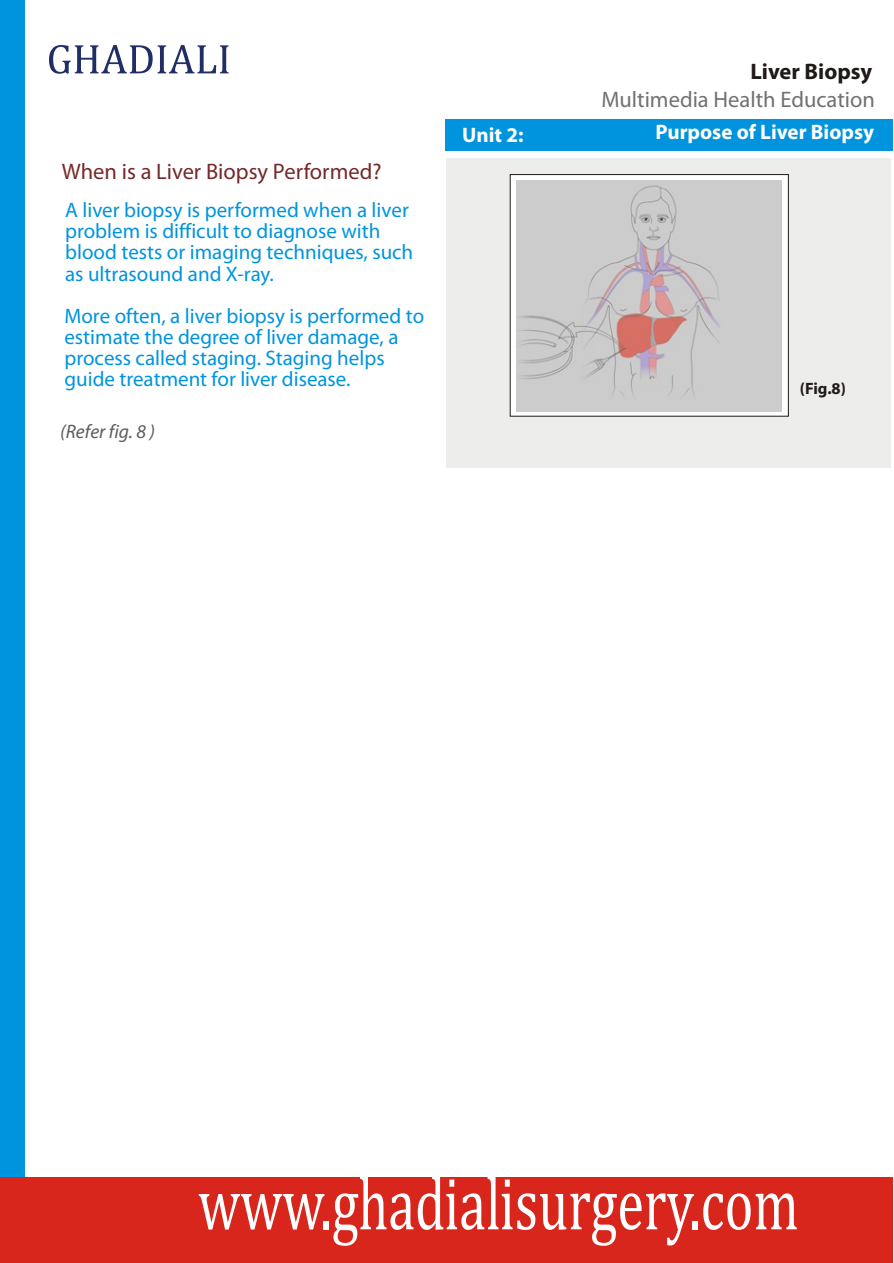
<style>
.page{position:relative;width:894px;height:1263px;background:#fff}
.page>*{position:absolute;margin:0;border:0;box-sizing:border-box;transform-origin:0 0}
.t1{font:75.6px "Cambria Math";color:#fff;scale:.72 1}
.t2{font:22.5px "Myriad Pro";color:#75292b}
.t3{font:22.5px "Myriad Pro";color:#737070}
.t4{font:700 22.5px "Myriad Pro";color:#1f1a17}
.t5{font:21px/21.1px "Myriad Pro";color:#0094de}
.t6{font:700 21px "Myriad Pro";color:#fff}
.t7{font:italic 19.5px "Myriad Pro";color:#615c5c}
.t8{font:700 16.5px "Myriad Pro";color:#1f1a17}
</style>
<div class="page">
<div style="left:0;top:0;width:25px;height:1189px;background:#0094de"></div>
<div style="left:0;top:1177px;width:893px;height:86px;background:#d9261c"></div>
<div style="left:446px;top:158px;width:445px;height:310px;background:#ededeb"></div>
<div style="left:445px;top:119px;width:448px;height:31px;background:#0094de"></div>
<div style="left:510px;top:174px;width:279px;height:243px;background:#fff;border:1px solid #1f1a17"></div>
<img style="left:516px;top:180px;width:266px;height:232px">
<svg style="left:49px;top:45px;width:180px;height:29px"></svg>
<p class="t4" style="left:750px;top:62px;width:123px">Liver Biopsy</p>
<p class="t3" style="left:601px;top:90px;width:275px">Multimedia Health Education</p>
<p class="t2" style="left:62px;top:162px;width:321px">When is a Liver Biopsy Performed?</p>
<p class="t5" style="left:65px;top:201px;width:350px">A liver biopsy is performed when a liver problem is difficult to diagnose with blood tests or imaging techniques, such as ultrasound and X-ray.</p>
<p class="t5" style="left:64px;top:307px;width:361px">More often, a liver biopsy is performed to estimate the degree of liver damage, a process called staging. Staging helps guide treatment for liver disease.</p>
<p class="t7" style="left:60px;top:423px;width:96px">(Refer fig. 8 )</p>
<p class="t6" style="left:462px;top:126px;width:63px">Unit 2:</p>
<p class="t6" style="left:655px;top:124px;width:220px">Purpose of Liver Biopsy</p>
<p class="t8" style="left:800px;top:382px;width:48px">(Fig.8)</p>
<h1 class="t1" style="left:198px;top:1171px;width:836px">www.ghadialisurgery.com</h1>
</div>
